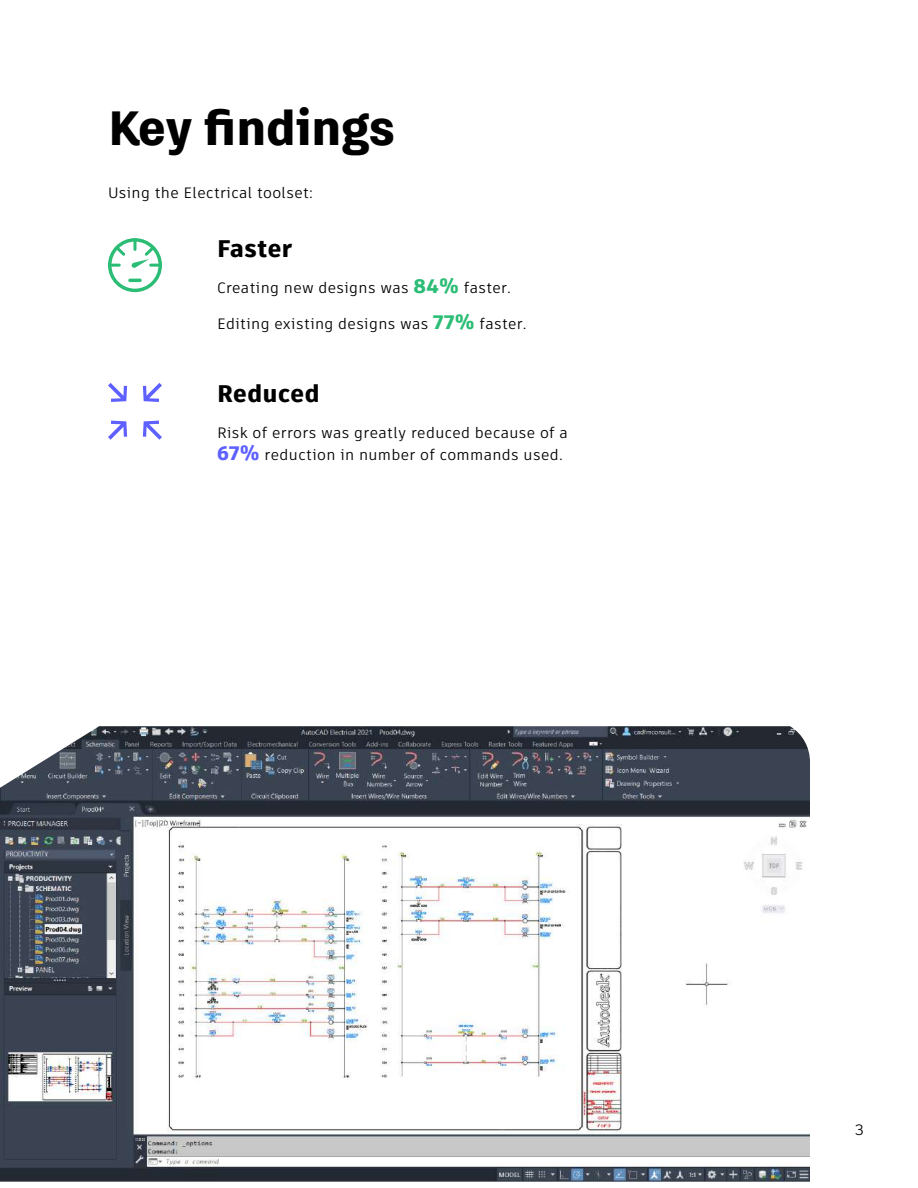
<style>
.page{position:relative;width:918px;height:1188px;background:#fff}
.page>*{position:absolute;margin:0;border:0;box-sizing:border-box;transform-origin:0 0}
.t1{font:800 48px "Artifakt Legend";color:#000}
.t2{font:800 24px "Artifakt Element";letter-spacing:.025em;color:#000}
.t3{font:15px/22.5px "Artifakt Element";letter-spacing:.025em;color:#000}
.s1{font-weight:800;font-size:19.5px;color:#2bbd75}
.s2{font-weight:800;font-size:19.5px;color:#5e61ff}
</style>
<div class="page">
<img style="left:0;top:726px;width:810px;height:456px">
<svg style="left:143px;top:383px;width:19px;height:19px"></svg>
<svg style="left:108px;top:383px;width:19px;height:19px"></svg>
<svg style="left:143px;top:421px;width:19px;height:19px"></svg>
<svg style="left:108px;top:421px;width:19px;height:19px"></svg>
<svg style="left:108px;top:238px;width:54px;height:54px"></svg>
<h1 class="t1" style="left:108px;top:95px;width:289px">Key findings</h1>
<p class="t3" style="left:108px;top:181px;width:206px">Using the Electrical toolset:</p>
<h2 class="t2" style="left:217px;top:232px;width:77px">Faster</h2>
<p class="t3" style="left:217px;top:276px;width:295px">Creating new designs was <span class="s1">84%</span> faster.</p>
<p class="t3" style="left:217px;top:312px;width:311px">Editing existing designs was <span class="s1">77%</span> faster.</p>
<h2 class="t2" style="left:217px;top:376px;width:104px">Reduced</h2>
<p class="t3" style="left:217px;top:421px;width:352px">Risk of errors was greatly reduced because of a<br><span class="s2">67%</span> reduction in number of commands used.</p>
<p class="t3" style="left:855px;top:1119px;width:10px">3</p>
</div>
